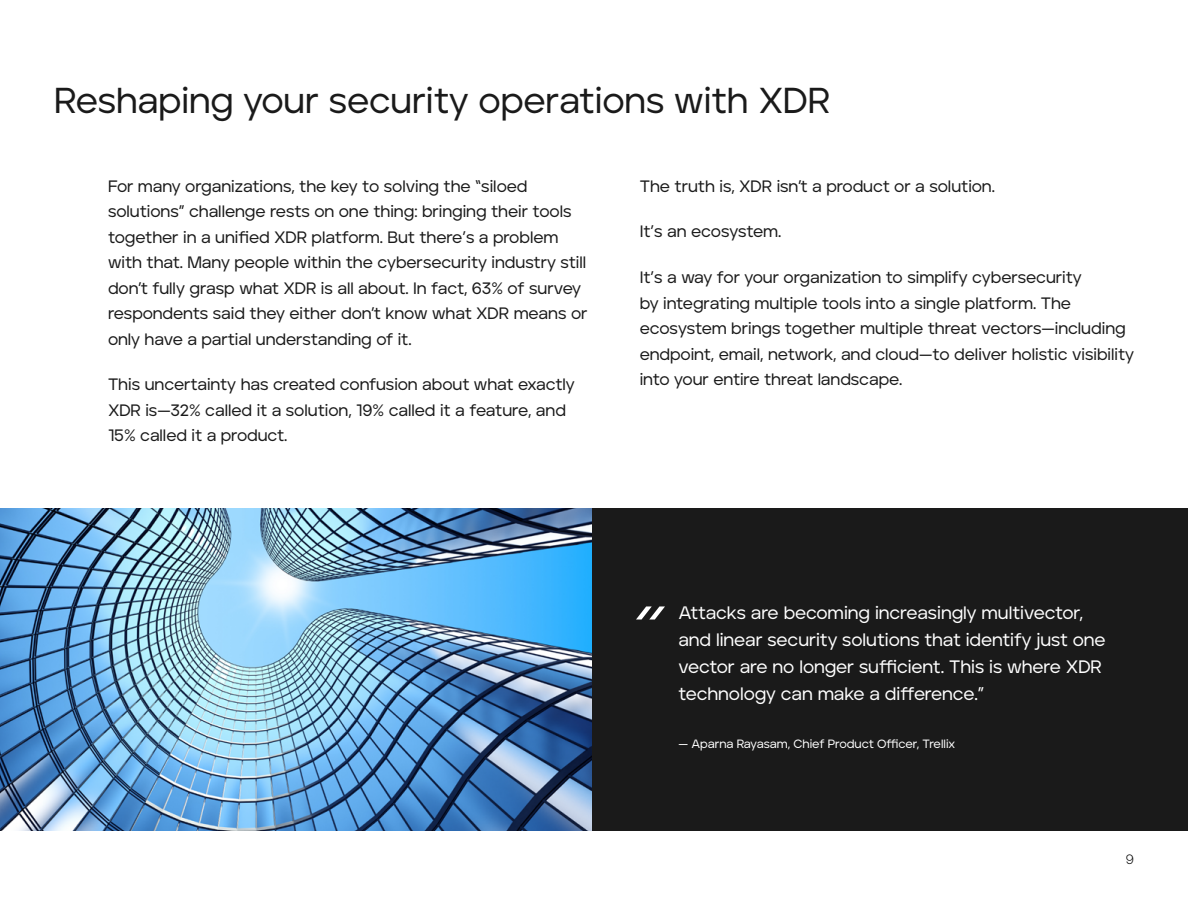
<style>
.page{position:relative;width:1188px;height:918px;background:#fff}
.page>*{position:absolute;margin:0;border:0;box-sizing:border-box;transform-origin:0 0}
.t1{font:500 36px "Aventa";letter-spacing:-.005em;color:#1a1a1a}
.t2{font:500 18px/27px "Aventa";letter-spacing:-.005em;color:#fff}
.t3{font:500 16.5px/25.5px "Aventa";letter-spacing:-.005em;color:#1a1a1a}
.t4{font:13.5px "Aventa Variable";color:#000}
.t5{font:500 12px "Aventa";color:#fff}
</style>
<div class="page">
<img style="left:0;top:508px;width:592px;height:323px">
<div style="left:592px;top:508px;width:596px;height:323px;background:#1a1a1a"></div>
<svg style="left:636px;top:606px;width:29px;height:14px"></svg>
<h1 class="t1" style="left:54px;top:78px;width:778px">Reshaping your security operations with XDR</h1>
<p class="t3" style="left:108px;top:173px;width:481px">For many organizations, the key to solving the “siloed solutions” challenge rests on one thing: bringing their tools together in a unified XDR platform. But there’s a problem with that. Many people within the cybersecurity industry still don’t fully grasp what XDR is all about. In fact, 63% of survey respondents said they either don’t know what XDR means or only have a partial understanding of it.</p>
<p class="t3" style="left:108px;top:372px;width:468px">This uncertainty has created confusion about what exactly<br>XDR is—32% called it a solution, 19% called it a feature, and<br>15% called it a product.</p>
<p class="t3" style="left:640px;top:173px;width:357px">The truth is, XDR isn’t a product or a solution.</p>
<p class="t3" style="left:640px;top:219px;width:143px">It’s an ecosystem.</p>
<p class="t3" style="left:640px;top:264px;width:496px">It’s a way for your organization to simplify cybersecurity<br>by integrating multiple tools into a single platform. The ecosystem brings together multiple threat vectors—including endpoint, email, network, and cloud—to deliver holistic visibility into your entire threat landscape.</p>
<p class="t2" style="left:678px;top:599px;width:429px">Attacks are becoming increasingly multivector, and linear security solutions that identify just one vector are no longer sufficient. This is where XDR technology can make a difference.”</p>
<p class="t5" style="left:678px;top:736px;width:278px">— Aparna Rayasam, Chief Product Officer, Trellix</p>
<p class="t4" style="left:1126px;top:851px;width:10px">9</p>
</div>
